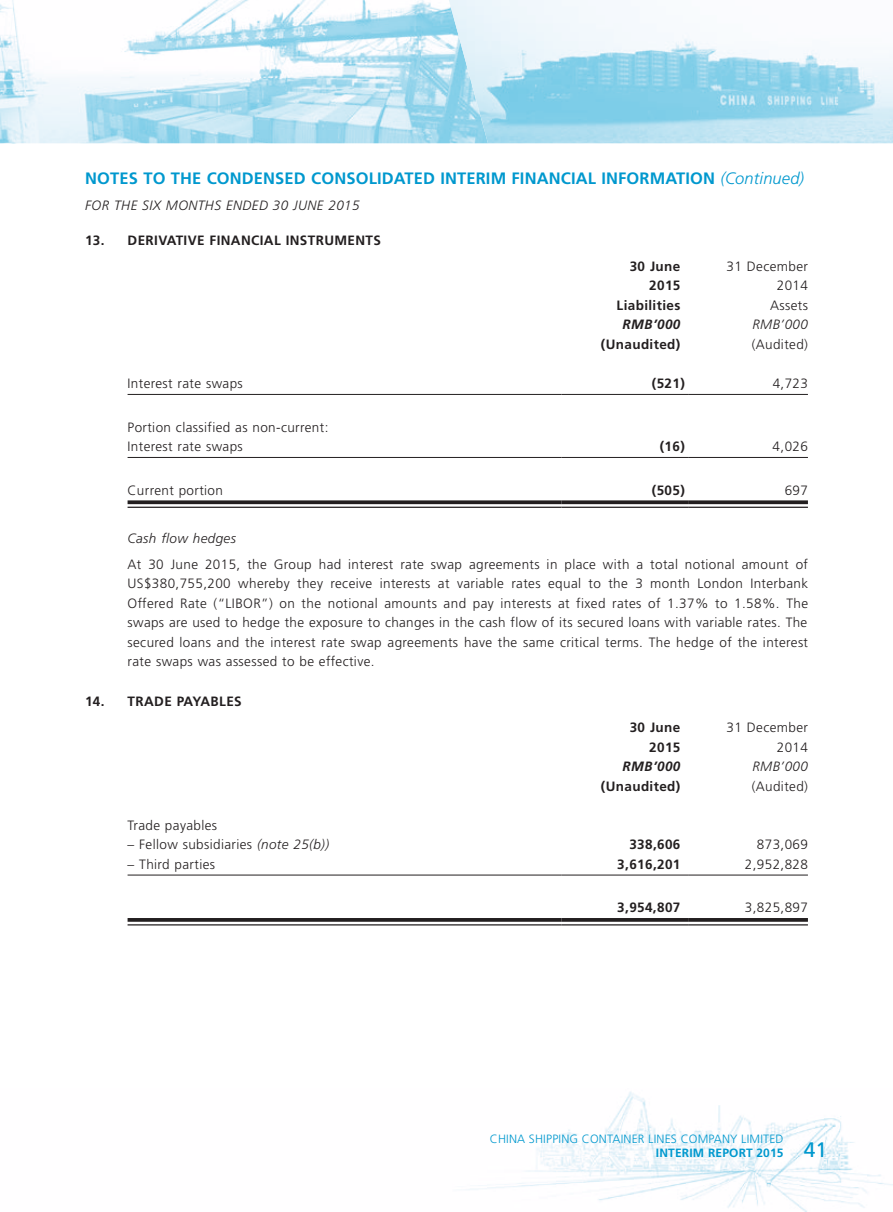
<style>
.page{position:relative;width:893px;height:1212px;background:#fff}
.page>*{position:absolute;margin:0;border:0;box-sizing:border-box;transform-origin:0 0}
.t1{font:700 16.5px "Frutiger LT Std";letter-spacing:.01em;color:#0098ce}
.t2{font:300 13.5px/19.5px "Frutiger LT Std";letter-spacing:.03em;color:#231f20}
.t3{font:700 13.5px "Frutiger LT Std";letter-spacing:.03em;color:#231f20}
.t4{font:italic 300 13.5px "Frutiger LT Std";letter-spacing:.03em;color:#231f20}
.t5{font:italic 700 13.5px "Frutiger LT Std";letter-spacing:.03em;color:#231f20}
.t6{font:300 12px/14.4px "Frutiger LT Std";letter-spacing:.015em;color:#0098ce}
.s1{font-weight:300;font-style:italic}
.s2{font-style:italic}
.s3{font-weight:700}
.s4{font-weight:400;font-size:21px}
</style>
<div class="page">
<img style="left:469px;top:1091px;width:424px;height:121px">
<img style="left:0;top:0;width:441px;height:143px">
<img style="left:441px;top:0;width:452px;height:143px">
<hr style="left:128px;top:394px;width:433px;height:1px;background:#231f20">
<hr style="left:561px;top:394px;width:128px;height:1px;background:#231f20">
<hr style="left:689px;top:394px;width:119px;height:1px;background:#231f20">
<hr style="left:128px;top:457px;width:433px;height:1px;background:#231f20">
<hr style="left:561px;top:457px;width:128px;height:1px;background:#231f20">
<hr style="left:689px;top:457px;width:119px;height:1px;background:#231f20">
<svg style="left:128px;top:500px;width:433px;height:4px;background:#393536"></svg>
<hr style="left:128px;top:507px;width:433px;height:1px;background:#231f20">
<svg style="left:561px;top:500px;width:128px;height:4px"></svg>
<hr style="left:561px;top:507px;width:128px;height:1px;background:#231f20">
<svg style="left:689px;top:500px;width:119px;height:4px"></svg>
<hr style="left:689px;top:507px;width:119px;height:1px;background:#231f20">
<hr style="left:128px;top:875px;width:433px;height:1px;background:#231f20">
<hr style="left:561px;top:875px;width:128px;height:1px;background:#231f20">
<hr style="left:689px;top:875px;width:119px;height:1px;background:#231f20">
<svg style="left:128px;top:918px;width:433px;height:4px;background:#302c2d"></svg>
<hr style="left:128px;top:924px;width:433px;height:1px;background:#231f20">
<svg style="left:561px;top:918px;width:128px;height:4px"></svg>
<hr style="left:561px;top:924px;width:128px;height:1px;background:#231f20">
<svg style="left:689px;top:918px;width:119px;height:4px"></svg>
<hr style="left:689px;top:924px;width:119px;height:1px;background:#231f20">
<p class="t1" style="left:85px;top:168px;width:720px">NOTES TO THE CONDENSED CONSOLIDATED INTERIM FINANCIAL INFORMATION <span class="s1">(Continued)</span></p>
<p class="t4" style="left:85px;top:197px;width:276px">FOR THE SIX MONTHS ENDED 30 JUNE 2015</p>
<p class="t3" style="left:85px;top:232px;width:297px">13. DERIVATIVE FINANCIAL INSTRUMENTS</p>
<p class="t3" style="left:630px;top:258px;width:52px">30 June</p>
<p class="t2" style="left:726px;top:257px;width:83px">31 December</p>
<p class="t3" style="left:649px;top:278px;width:33px">2015</p>
<p class="t2" style="left:777px;top:276px;width:33px">2014</p>
<p class="t3" style="left:617px;top:297px;width:65px">Liabilities</p>
<p class="t2" style="left:770px;top:296px;width:39px">Assets</p>
<p class="t5" style="left:623px;top:317px;width:59px">RMB’000</p>
<p class="t4" style="left:752px;top:317px;width:57px">RMB’000</p>
<p class="t3" style="left:601px;top:336px;width:81px">(Unaudited)</p>
<p class="t2" style="left:752px;top:335px;width:58px">(Audited)</p>
<p class="t2" style="left:128px;top:374px;width:117px">Interest rate swaps</p>
<p class="t3" style="left:652px;top:375px;width:35px">(521)</p>
<p class="t2" style="left:773px;top:374px;width:37px">4,723</p>
<p class="t2" style="left:128px;top:417px;width:202px">Portion classified as non-current:<br>Interest rate swaps</p>
<p class="t3" style="left:660px;top:438px;width:27px">(16)</p>
<p class="t2" style="left:773px;top:437px;width:37px">4,026</p>
<p class="t2" style="left:128px;top:480px;width:97px">Current portion</p>
<p class="t3" style="left:652px;top:482px;width:35px">(505)</p>
<p class="t2" style="left:785px;top:480px;width:25px">697</p>
<p class="t4" style="left:128px;top:531px;width:110px">Cash flow hedges</p>
<p class="t2" style="left:128px;top:555px;width:682px;text-align:justify">At 30 June 2015, the Group had interest rate swap agreements in place with a total notional amount of US$380,755,200 whereby they receive interests at variable rates equal to the 3 month London Interbank Offered Rate (“LIBOR”) on the notional amounts and pay interests at fixed rates of 1.37% to 1.58%. The swaps are used to hedge the exposure to changes in the cash flow of its secured loans with variable rates. The secured loans and the interest rate swap agreements have the same critical terms. The hedge of the interest rate swaps was assessed to be effective.</p>
<p class="t3" style="left:85px;top:693px;width:158px">14. TRADE PAYABLES</p>
<p class="t3" style="left:630px;top:719px;width:52px">30 June</p>
<p class="t2" style="left:726px;top:718px;width:83px">31 December</p>
<p class="t3" style="left:649px;top:739px;width:33px">2015</p>
<p class="t2" style="left:777px;top:737px;width:33px">2014</p>
<p class="t5" style="left:623px;top:758px;width:59px">RMB’000</p>
<p class="t4" style="left:752px;top:759px;width:57px">RMB’000</p>
<p class="t3" style="left:601px;top:778px;width:81px">(Unaudited)</p>
<p class="t2" style="left:752px;top:776px;width:58px">(Audited)</p>
<p class="t2" style="left:128px;top:815px;width:91px">Trade payables</p>
<p class="t2" style="left:128px;top:835px;width:203px">– Fellow subsidiaries <span class="s2">(note 25(b))</span></p>
<p class="t3" style="left:629px;top:836px;width:53px">338,606</p>
<p class="t2" style="left:757px;top:835px;width:53px">873,069</p>
<p class="t2" style="left:128px;top:854px;width:89px">– Third parties</p>
<p class="t3" style="left:617px;top:856px;width:65px">3,616,201</p>
<p class="t2" style="left:745px;top:854px;width:65px">2,952,828</p>
<p class="t3" style="left:617px;top:899px;width:65px">3,954,807</p>
<p class="t2" style="left:745px;top:898px;width:65px">3,825,897</p>
<p class="t6" style="left:656px;top:1132px;width:173px;text-indent:-166px">China Shipping Container Lines Company Limited<br><span class="s3">Interim REPORT 2015</span> <span class="s4">41</span></p>
</div>
